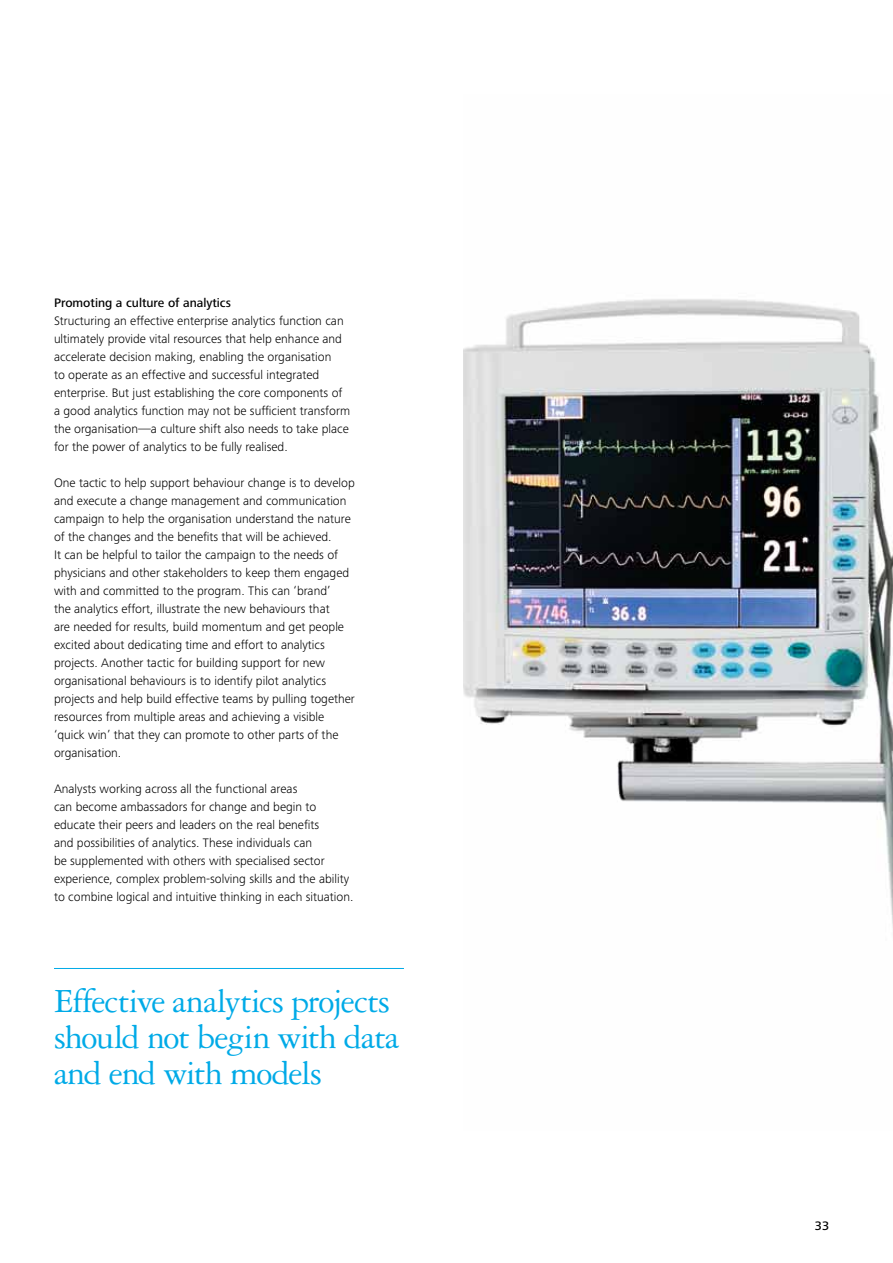
<style>
.page{position:relative;width:893px;height:1263px;background:#fff}
.page>*{position:absolute;margin:0;border:0;box-sizing:border-box;transform-origin:0 0}
.t1{font:36px/36px "Garamond 3 LT Std";letter-spacing:-.035em;color:#00aae7}
.t2{font:300 12.75px/18px "Frutiger Next Pro";color:#000}
.t3{font:500 12.75px "Frutiger Next Pro";color:#000}
</style>
<div class="page">
<img style="left:463px;top:299px;width:430px;height:629px">
<hr style="left:54px;top:968px;width:350px;height:1px;background:#00aae7">
<p class="t3" style="left:54px;top:295px;width:179px">Promoting a culture of analytics</p>
<p class="t2" style="left:54px;top:312px;width:298px">Structuring an effective enterprise analytics function can ultimately provide vital resources that help enhance and accelerate decision making, enabling the organisation<br>to operate as an effective and successful integrated enterprise. But just establishing the core components of a good analytics function may not be sufficient transform the organisation—a culture shift also needs to take place for the power of analytics to be fully realised.</p>
<p class="t2" style="left:54px;top:474px;width:302px">One tactic to help support behaviour change is to develop and execute a change management and communication campaign to help the organisation understand the nature of the changes and the benefits that will be achieved.<br>It can be helpful to tailor the campaign to the needs of physicians and other stakeholders to keep them engaged with and committed to the program. This can ‘brand’<br>the analytics effort, illustrate the new behaviours that<br>are needed for results, build momentum and get people excited about dedicating time and effort to analytics projects. Another tactic for building support for new organisational behaviours is to identify pilot analytics projects and help build effective teams by pulling together resources from multiple areas and achieving a visible ‘quick win’ that they can promote to other parts of the organisation.</p>
<p class="t2" style="left:54px;top:780px;width:301px">Analysts working across all the functional areas<br>can become ambassadors for change and begin to educate their peers and leaders on the real benefits<br>and possibilities of analytics. These individuals can<br>be supplemented with others with specialised sector experience, complex problem-solving skills and the ability to combine logical and intuitive thinking in each situation.</p>
<h1 class="t1" style="left:54px;top:983px;width:347px">Effective analytics projects should not begin with data and end with models</h1>
<p class="t3" style="left:815px;top:1218px;width:16px">33</p>
</div>
